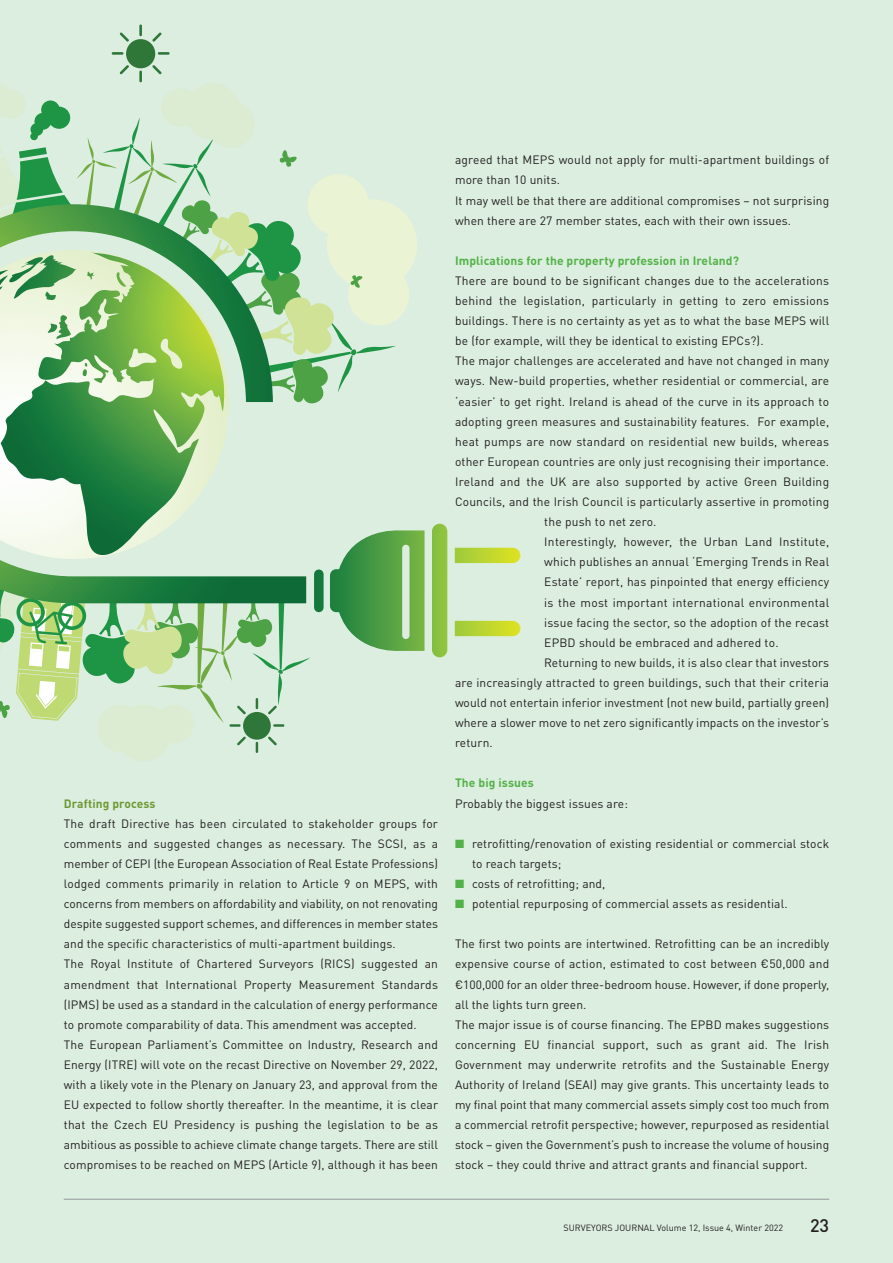
<style>
.page{position:relative;width:893px;height:1263px;background:#dceee0}
.page>*{position:absolute;margin:0;border:0;box-sizing:border-box;transform-origin:0 0}
.t1{font:500 18px "DINOT";color:#231f20}
.t2{font:12px/20.1px "DINOT";letter-spacing:.01em;color:#231f20;text-align:justify}
.t3{font:700 12px "DINOT";letter-spacing:.01em;color:#53b247}
.t4{font:700 12px "DINOT";letter-spacing:.01em;color:#6e9a34}
.t5{font:9px "DINOT";color:#231f20}
.s1{color:#53b247}
</style>
<div class="page">
<div style="left:126px;top:39px;width:29px;height:29px;background:#2f7639;border-radius:50%"></div>
<svg style="left:139px;top:24px;width:3px;height:12px"></svg>
<svg style="left:158px;top:52px;width:12px;height:3px"></svg>
<svg style="left:112px;top:52px;width:11px;height:3px"></svg>
<svg style="left:152px;top:32px;width:10px;height:10px"></svg>
<svg style="left:120px;top:32px;width:9px;height:10px"></svg>
<svg style="left:0;top:576px;width:310px;height:185px"></svg>
<svg style="left:0;top:560px;width:306px;height:43px"></svg>
<div style="left:432px;top:524px;width:15px;height:133px;background:#8bc23e;border-radius:8px"></div>
<svg style="left:455px;top:548px;width:65px;height:15px"></svg>
<svg style="left:455px;top:621px;width:65px;height:15px"></svg>
<svg style="left:330px;top:530px;width:95px;height:121px"></svg>
<div style="left:314px;top:569px;width:10px;height:43px;background:#14793d;border-radius:5px"></div>
<svg style="left:0;top:410px;width:229px;height:149px"></svg>
<svg style="left:0;top:65px;width:417px;height:345px"></svg>
<svg style="left:1px;top:253px;width:222px;height:302px"></svg>
<hr style="left:64px;top:1199px;width:765px;height:1px;background:#939598">
<p class="t4" style="left:64px;top:799px;width:93px">Drafting process</p>
<p class="t2" style="left:64px;top:815px;width:376px">The draft Directive has been circulated to stakeholder groups for comments and suggested changes as necessary. The SCSI, as a member of CEPI (the European Association of Real Estate Professions) lodged comments primarily in relation to Article 9 on MEPS, with concerns from members on affordability and viability, on not renovating despite suggested support schemes, and differences in member states and the specific characteristics of multi-apartment buildings.</p>
<p class="t2" style="left:64px;top:955px;width:376px">The Royal Institute of Chartered Surveyors (RICS) suggested an amendment that International Property Measurement Standards (IPMS) be used as a standard in the calculation of energy performance to promote comparability of data. This amendment was accepted.</p>
<p class="t2" style="left:64px;top:1036px;width:376px">The European Parliament’s Committee on Industry, Research and Energy (ITRE) will vote on the recast Directive on November 29, 2022, with a likely vote in the Plenary on January 23, and approval from the EU expected to follow shortly thereafter. In the meantime, it is clear that the Czech EU Presidency is pushing the legislation to be as ambitious as possible to achieve climate change targets. There are still compromises to be reached on MEPS (Article 9), although it has been</p>
<p class="t2" style="left:455px;top:151px;width:376px">agreed that MEPS would not apply for multi-apartment buildings of more than 10 units.</p>
<p class="t2" style="left:455px;top:192px;width:376px">It may well be that there are additional compromises – not surprising when there are 27 member states, each with their own issues.</p>
<p class="t3" style="left:455px;top:256px;width:285px">Implications for the property profession in Ireland?</p>
<p class="t2" style="left:455px;top:272px;width:376px">There are bound to be significant changes due to the accelerations behind the legislation, particularly in getting to zero emissions buildings. There is no certainty as yet as to what the base MEPS will be (for example, will they be identical to existing EPCs?).</p>
<p class="t2" style="left:455px;top:352px;width:376px">The major challenges are accelerated and have not changed in many</p>
<p class="t2" style="left:455px;top:372px;width:376px">ways. New-build properties, whether residential or commercial, are</p>
<p class="t2" style="left:455px;top:393px;width:376px">‘easier’ to get right. Ireland is ahead of the curve in its approach to</p>
<p class="t2" style="left:455px;top:413px;width:376px">adopting green measures and sustainability features. For example,</p>
<p class="t2" style="left:455px;top:433px;width:376px">heat pumps are now standard on residential new builds, whereas</p>
<p class="t2" style="left:455px;top:453px;width:376px">other European countries are only just recognising their importance.</p>
<p class="t2" style="left:455px;top:473px;width:376px">Ireland and the UK are also supported by active Green Building</p>
<p class="t2" style="left:455px;top:493px;width:376px">Councils, and the Irish Council is particularly assertive in promoting</p>
<p class="t2" style="left:544px;top:513px;width:114px">the push to net zero.</p>
<p class="t2" style="left:544px;top:533px;width:286px">Interestingly, however, the Urban Land Institute, which publishes an annual ‘Emerging Trends in Real Estate’ report, has pinpointed that energy efficiency is the most important international environmental issue facing the sector, so the adoption of the recast EPBD should be embraced and adhered to.</p>
<p class="t2" style="left:455px;top:654px;width:376px;text-indent:89px">Returning to new builds, it is also clear that investors are increasingly attracted to green buildings, such that their criteria would not entertain inferior investment (not new build, partially green) where a slower move to net zero significantly impacts on the investor’s return.</p>
<p class="t3" style="left:455px;top:779px;width:80px">The big issues</p>
<p class="t2" style="left:455px;top:795px;width:174px">Probably the biggest issues are:</p>
<p class="t2" style="left:472px;top:835px;width:359px;text-indent:-17px"><span class="s1">■</span> retrofitting/renovation of existing residential or commercial stock to reach targets;</p>
<p class="t2" style="left:455px;top:875px;width:152px"><span class="s1">■</span> costs of retrofitting; and,</p>
<p class="t2" style="left:455px;top:895px;width:334px"><span class="s1">■</span> potential repurposing of commercial assets as residential.</p>
<p class="t2" style="left:455px;top:935px;width:376px">The first two points are intertwined. Retrofitting can be an incredibly expensive course of action, estimated to cost between €50,000 and €100,000 for an older three-bedroom house. However, if done properly, all the lights turn green.</p>
<p class="t2" style="left:455px;top:1016px;width:376px">The major issue is of course financing. The EPBD makes suggestions concerning EU financial support, such as grant aid. The Irish Government may underwrite retrofits and the Sustainable Energy Authority of Ireland (SEAI) may give grants. This uncertainty leads to my final point that many commercial assets simply cost too much from a commercial retrofit perspective; however, repurposed as residential stock – given the Government’s push to increase the volume of housing stock – they could thrive and attract grants and financial support.</p>
<p class="t5" style="left:563px;top:1224px;width:221px">SURVEYORS JOURNAL Volume 12, Issue 4, Winter 2022</p>
<p class="t1" style="left:810px;top:1219px;width:21px">23</p>
</div>
